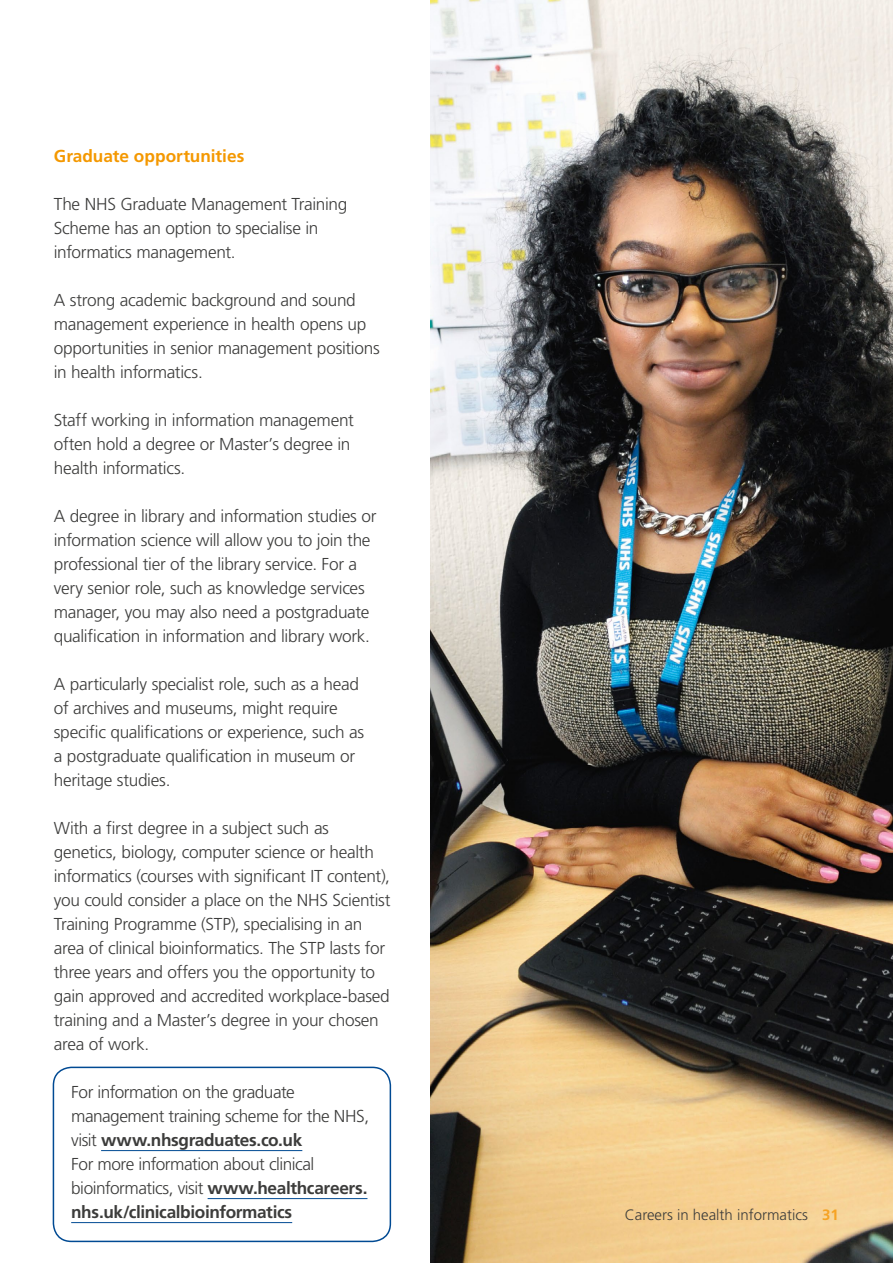
<style>
.page{position:relative;width:893px;height:1263px;background:#fff}
.page>*{position:absolute;margin:0;border:0;box-sizing:border-box;transform-origin:0 0}
.t1{font:300 17.25px/24px "Frutiger LT Std";letter-spacing:-.02em;color:#3c3c3b}
.t2{font:700 17.25px "Frutiger LT Std";color:#f49800}
.t3{font:300 15px "Frutiger LT Std";color:#3c3c3b}
.s1{font-weight:700}
.s2{font-weight:700;color:#f6a324}
</style>
<div class="page">
<hr style="left:101px;top:1150px;width:201px;height:1px;background:#004a93">
<hr style="left:208px;top:1198px;width:159px;height:1px;background:#004a93">
<hr style="left:71px;top:1222px;width:221px;height:1px;background:#004a93">
<div style="left:53px;top:1067px;width:338px;height:175px;border:2px solid #004a93;border-radius:18px"></div>
<img style="left:430px;top:0;width:463px;height:1263px">
<p class="t2" style="left:54px;top:146px;width:192px">Graduate opportunities</p>
<p class="t1" style="left:54px;top:192px;width:295px">The NHS Graduate Management Training<br>Scheme has an option to specialise in informatics management.</p>
<p class="t1" style="left:54px;top:288px;width:327px">A strong academic background and sound management experience in health opens up opportunities in senior management positions in health informatics.</p>
<p class="t1" style="left:54px;top:408px;width:302px">Staff working in information management often hold a degree or Master’s degree in health informatics.</p>
<p class="t1" style="left:54px;top:504px;width:324px">A degree in library and information studies or information science will allow you to join the professional tier of the library service. For a very senior role, such as knowledge services manager, you may also need a postgraduate qualification in information and library work.</p>
<p class="t1" style="left:54px;top:672px;width:312px">A particularly specialist role, such as a head of archives and museums, might require specific qualifications or experience, such as a postgraduate qualification in museum or heritage studies.</p>
<p class="t1" style="left:54px;top:816px;width:338px">With a first degree in a subject such as genetics, biology, computer science or health informatics (courses with significant IT content), you could consider a place on the NHS Scientist Training Programme (STP), specialising in an area of clinical bioinformatics. The STP lasts for three years and offers you the opportunity to gain approved and accredited workplace-based training and a Master’s degree in your chosen area of work.</p>
<p class="t1" style="left:71px;top:1080px;width:299px">For information on the graduate management training scheme for the NHS, visit <span class="s1">www.nhsgraduates.co.uk<br></span>For more information about clinical bioinformatics, visit <span class="s1">www.healthcareers. nhs.uk/clinicalbioinformatics</span></p>
<p class="t3" style="left:625px;top:1206px;width:216px">Careers in health informatics <span class="s2">31</span></p>
</div>
